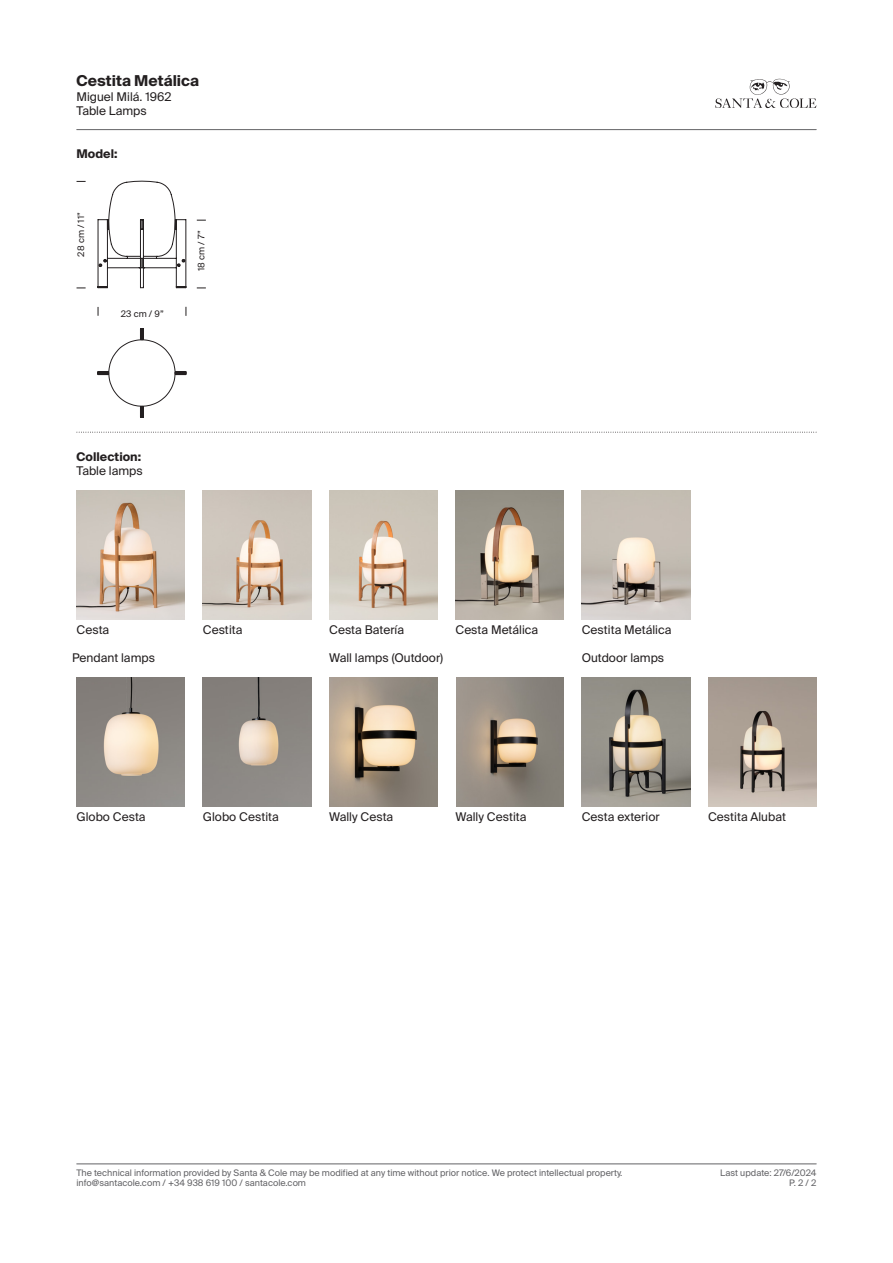
<style>
.page{position:relative;width:893px;height:1263px;background:#fff}
.page>*{position:absolute;margin:0;border:0;box-sizing:border-box;transform-origin:0 0}
.t1{font:700 15px "Suisse Intl";color:#231f20}
.t2{font:12px/14.4px "Suisse Intl";color:#231f20}
.t3{font:700 12px "Suisse Intl";color:#231f20}
.t4{font:9px "Suisse Intl";color:#636366}
.COTA{font:9px "Suisse Intl";color:#231f20}
</style>
<div class="page">
<svg style="left:715px;top:79px;width:101px;height:29px"></svg>
<hr style="left:77px;top:129px;width:739px;height:1px;background:#636366">
<hr style="left:77px;top:1163px;width:739px;height:1px;background:#636366">
<svg style="left:77px;top:432px;width:740px;height:1px"></svg>
<svg style="left:98px;top:181px;width:89px;height:236px"></svg>
<img style="left:77px;top:490px;width:108px;height:130px">
<img style="left:77px;top:677px;width:108px;height:130px">
<img style="left:203px;top:677px;width:108px;height:130px">
<img style="left:582px;top:677px;width:108px;height:130px">
<img style="left:708px;top:677px;width:108px;height:130px">
<img style="left:203px;top:490px;width:108px;height:130px">
<img style="left:329px;top:490px;width:108px;height:130px">
<img style="left:455px;top:490px;width:109px;height:130px">
<img style="left:582px;top:490px;width:108px;height:130px">
<img style="left:330px;top:677px;width:107px;height:130px">
<img style="left:456px;top:677px;width:108px;height:130px">
<p class="t1" style="left:77px;top:72px;width:124px">Cestita Metálica</p>
<p class="t2" style="left:77px;top:89px;width:97px">Miguel Milá. 1962<br>Table Lamps</p>
<p class="t3" style="left:77px;top:147px;width:42px">Model:</p>
<p class="COTA" style="left:76px;top:257px;width:46px;rotate:-90deg">28 cm / 11”</p>
<p class="COTA" style="left:121px;top:308px;width:44px">23 cm / 9”</p>
<p class="COTA" style="left:196px;top:271px;width:42px;rotate:-90deg">18 cm / 7”</p>
<p class="t3" style="left:77px;top:450px;width:66px">Collection:</p>
<p class="t2" style="left:77px;top:464px;width:68px">Table lamps</p>
<p class="t2" style="left:77px;top:622px;width:34px">Cesta</p>
<p class="t2" style="left:203px;top:622px;width:41px">Cestita</p>
<p class="t2" style="left:329px;top:622px;width:76px">Cesta Batería</p>
<p class="t2" style="left:455px;top:622px;width:84px">Cesta Metálica</p>
<p class="t2" style="left:582px;top:622px;width:91px">Cestita Metálica</p>
<p class="t2" style="left:72px;top:651px;width:84px">Pendant lamps</p>
<p class="t2" style="left:329px;top:651px;width:116px">Wall lamps (Outdoor)</p>
<p class="t2" style="left:582px;top:651px;width:84px">Outdoor lamps</p>
<p class="t2" style="left:77px;top:809px;width:71px">Globo Cesta</p>
<p class="t2" style="left:203px;top:809px;width:77px">Globo Cestita</p>
<p class="t2" style="left:329px;top:809px;width:66px">Wally Cesta</p>
<p class="t2" style="left:455px;top:809px;width:72px">Wally Cestita</p>
<p class="t2" style="left:582px;top:809px;width:79px">Cesta exterior</p>
<p class="t2" style="left:708px;top:809px;width:79px">Cestita Alubat</p>
<p class="t4" style="left:77px;top:1167px;width:547px">The technical information provided by Santa &amp; Cole may be modified at any time without prior notice. We protect intellectual property.</p>
<p class="t4" style="left:720px;top:1167px;width:98px">Last update: 27/6/2024</p>
<p class="t4" style="left:77px;top:1178px;width:231px">info@santacole.com / +34 938 619 100 / santacole.com</p>
<p class="t4" style="left:789px;top:1178px;width:29px">P. 2 / 2</p>
</div>
